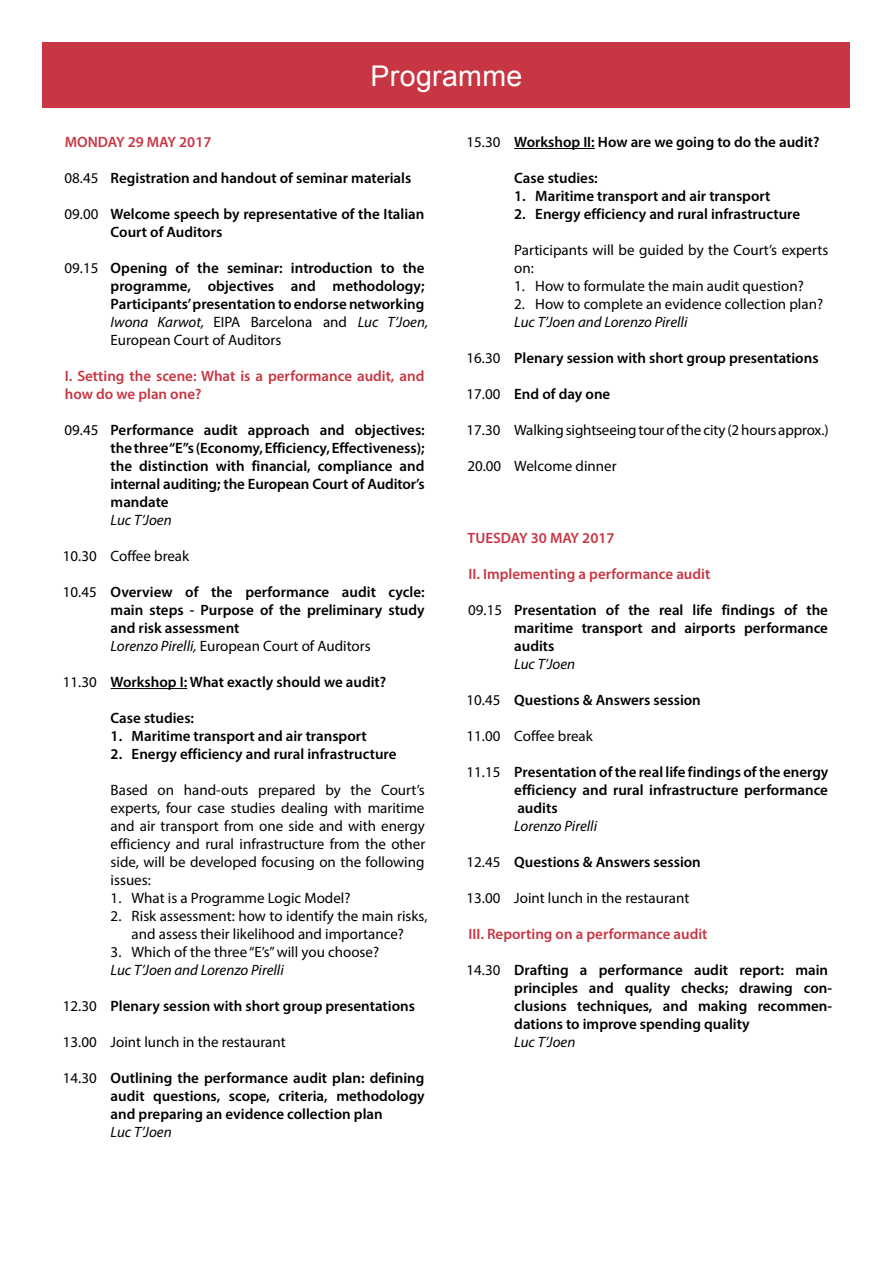
<style>
.page{position:relative;width:893px;height:1263px;background:#fff}
.page>*{position:absolute;margin:0;border:0;box-sizing:border-box;transform-origin:0 0}
.t1{font:28.5px "Arial";letter-spacing:.015em;color:#fff}
.t2{font:600 15px/18px "Myriad Pro";color:#000}
.t3{font:15px/18px "Myriad Pro";color:#000;text-align:justify}
.t4{font:600 15px/18px "Myriad Pro";color:#c73642}
.t5{font:italic 15px "Myriad Pro";color:#000}
.s1{font-weight:400}
.s2{font-weight:400;font-style:italic}
</style>
<div class="page">
<hr style="left:111px;top:688px;width:76px;height:1px;background:#000">
<hr style="left:514px;top:148px;width:81px;height:1px;background:#000">
<div style="left:43px;top:43px;width:807px;height:65px;background:#c73642"></div>
<h1 class="t1" style="left:371px;top:57px;width:153px">Programme</h1>
<p class="t4" style="left:65px;top:133px;width:148px">MONDAY 29 MAY 2017</p>
<p class="t2" style="left:65px;top:169px;width:348px"><span class="s1">08.45</span> Registration and handout of seminar materials</p>
<p class="t2" style="left:111px;top:205px;width:315px;text-indent:-46px"><span class="s1">09.00</span> Welcome speech by representative of the Italian<br>Court of Auditors</p>
<p class="t2" style="left:111px;top:259px;width:319px;text-indent:-46px"><span class="s1">09.15</span> Opening of the seminar: introduction to the programme, objectives and methodology; Participants’ presentation to endorse networking <span class="s2">Iwona Karwot,</span> <span class="s1">EIPA Barcelona and</span> <span class="s2">Luc T’Joen, </span><span class="s1">European Court of Auditors</span></p>
<p class="t4" style="left:65px;top:367px;width:361px">I. Setting the scene: What is a performance audit, and how do we plan one?</p>
<p class="t2" style="left:111px;top:421px;width:316px;text-align:justify;text-indent:-46px"><span class="s1">09.45</span> Performance audit approach and objectives: the three “E”s (Economy, Efficiency, Effectiveness); the distinction with financial, compliance and internal auditing; the European Court of Auditor’s mandate</p>
<p class="t5" style="left:111px;top:511px;width:63px">Luc T’Joen</p>
<p class="t3" style="left:63px;top:547px;width:128px">10.30 Coffee break</p>
<p class="t2" style="left:111px;top:583px;width:316px;text-indent:-48px"><span class="s1">10.45</span> Overview of the performance audit cycle: main steps - Purpose of the preliminary study and risk assessment<br><span class="s2">Lorenzo Pirelli,</span> <span class="s1">European Court of Auditors</span></p>
<p class="t2" style="left:63px;top:673px;width:325px"><span class="s1">11.30</span> Workshop I: What exactly should we audit?</p>
<p class="t2" style="left:111px;top:709px;width:85px">Case studies:</p>
<p class="t2" style="left:111px;top:727px;width:258px">1. Maritime transport and air transport</p>
<p class="t2" style="left:111px;top:745px;width:287px">2. Energy efficiency and rural infrastructure</p>
<p class="t3" style="left:111px;top:781px;width:316px">Based on hand-outs prepared by the Court’s experts, four case studies dealing with maritime and air transport from one side and with energy efficiency and rural infrastructure from the other side, will be developed focusing on the following issues:</p>
<p class="t3" style="left:111px;top:889px;width:241px">1. What is a Programme Logic Model?</p>
<p class="t3" style="left:111px;top:907px;width:318px;text-align:center">2. Risk assessment: how to identify the main risks, and assess their likelihood and importance?</p>
<p class="t3" style="left:111px;top:943px;width:270px">3. Which of the three “E’s” will you choose?</p>
<p class="t5" style="left:111px;top:961px;width:175px">Luc T’Joen and Lorenzo Pirelli</p>
<p class="t2" style="left:63px;top:997px;width:354px"><span class="s1">12.30</span> Plenary session with short group presentations</p>
<p class="t3" style="left:63px;top:1033px;width:224px">13.00 Joint lunch in the restaurant</p>
<p class="t2" style="left:111px;top:1069px;width:316px;text-align:justify;text-indent:-48px"><span class="s1">14.30</span> Outlining the performance audit plan: defining audit questions, scope, criteria, methodology and preparing an evidence collection plan</p>
<p class="t5" style="left:111px;top:1123px;width:63px">Luc T’Joen</p>
<p class="t2" style="left:466px;top:133px;width:354px"><span class="s1">15.30</span> Workshop II: How are we going to do the audit?</p>
<p class="t2" style="left:514px;top:169px;width:85px">Case studies:</p>
<p class="t2" style="left:514px;top:187px;width:258px">1. Maritime transport and air transport</p>
<p class="t2" style="left:514px;top:205px;width:287px">2. Energy efficiency and rural infrastructure</p>
<p class="t3" style="left:514px;top:241px;width:316px">Participants will be guided by the Court’s experts on:</p>
<p class="t3" style="left:514px;top:277px;width:291px">1. How to formulate the main audit question?</p>
<p class="t3" style="left:514px;top:295px;width:310px">2. How to complete an evidence collection plan?</p>
<p class="t5" style="left:514px;top:313px;width:175px">Luc T’Joen and Lorenzo Pirelli</p>
<p class="t2" style="left:466px;top:349px;width:354px"><span class="s1">16.30</span> Plenary session with short group presentations</p>
<p class="t2" style="left:466px;top:385px;width:145px"><span class="s1">17.00</span> End of day one</p>
<p class="t3" style="left:466px;top:421px;width:364px">17.30 Walking sightseeing tour of the city (2 hours approx.)</p>
<p class="t3" style="left:467px;top:457px;width:151px">20.00 Welcome dinner</p>
<p class="t4" style="left:467px;top:529px;width:148px">TUESDAY 30 MAY 2017</p>
<p class="t4" style="left:468px;top:565px;width:243px">II. Implementing a performance audit</p>
<p class="t2" style="left:514px;top:601px;width:315px;text-align:justify;text-indent:-46px"><span class="s1">09.15</span> Presentation of the real life findings of the maritime transport and airports performance audits</p>
<p class="t5" style="left:514px;top:655px;width:63px">Luc T’Joen</p>
<p class="t2" style="left:466px;top:691px;width:236px"><span class="s1">10.45</span> Questions &amp; Answers session</p>
<p class="t3" style="left:466px;top:727px;width:128px">11.00 Coffee break</p>
<p class="t2" style="left:514px;top:763px;width:316px;text-align:justify;text-indent:-48px"><span class="s1">11.15</span> Presentation of the real life findings of the energy efficiency and rural infrastructure performance audits</p>
<p class="t5" style="left:514px;top:817px;width:84px">Lorenzo Pirelli</p>
<p class="t2" style="left:466px;top:853px;width:236px"><span class="s1">12.45</span> Questions &amp; Answers session</p>
<p class="t3" style="left:466px;top:889px;width:224px">13.00 Joint lunch in the restaurant</p>
<p class="t4" style="left:468px;top:925px;width:241px">III. Reporting on a performance audit</p>
<p class="t2" style="left:514px;top:961px;width:319px;text-indent:-48px"><span class="s1">14.30</span> Drafting a performance audit report: main principles and quality checks; drawing con&shy;clusions techniques, and making recommen&shy;dations to improve spending quality</p>
<p class="t5" style="left:514px;top:1033px;width:63px">Luc T’Joen</p>
</div>
